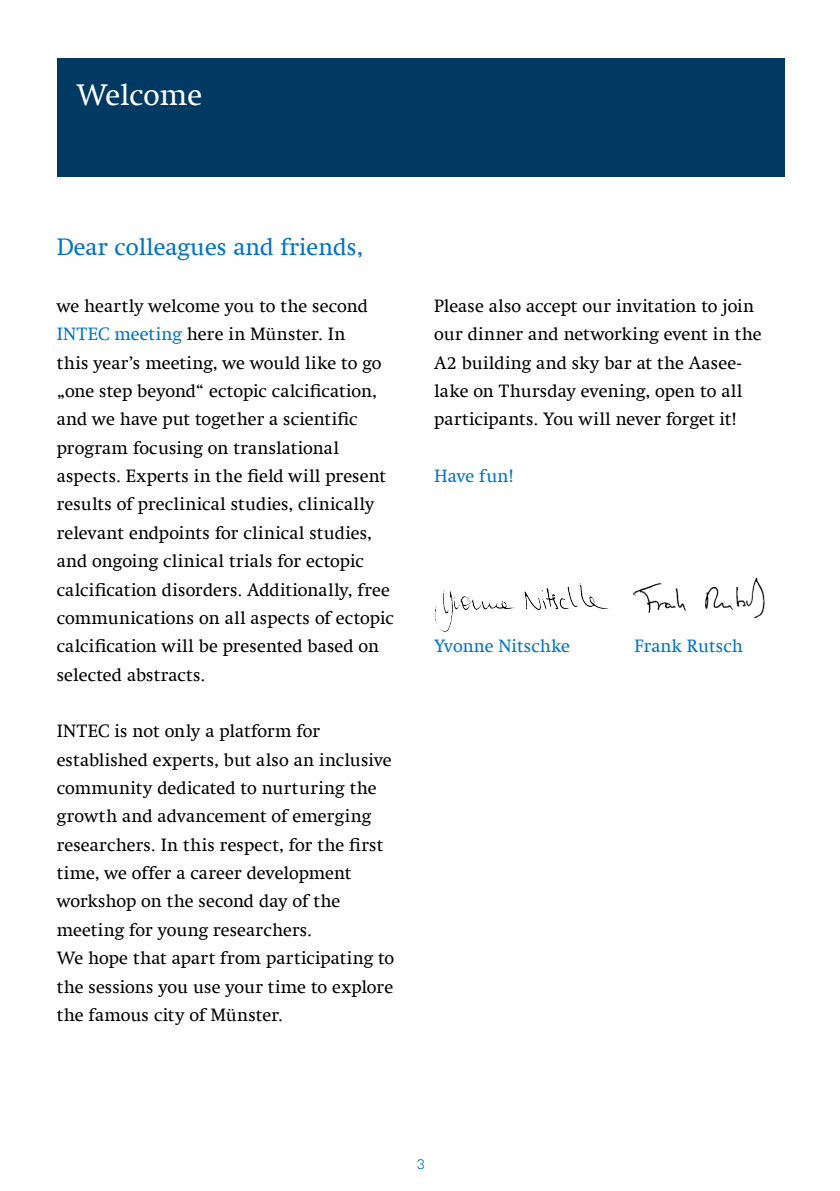
<style>
.page{position:relative;width:840px;height:1191px;background:#fff}
.page>*{position:absolute;margin:0;border:0;box-sizing:border-box;transform-origin:0 0}
.t1{font:30px "Swift Com";color:#fff}
.t2{font:24px "Swift Com";color:#0074c5}
.t3{font:18px/28.4px "Swift Com";letter-spacing:.005em;color:#000}
.t4{font:18px "Swift Com";color:#0074c5}
.t5{font:300 14px "Univers Com 45";color:#0074c5}
.s1{color:#0074c5}
</style>
<div class="page">
<div style="left:57px;top:59px;width:727px;height:118px;background:#003a63"></div>
<img style="left:434px;top:583px;width:177px;height:49px">
<img style="left:632px;top:577px;width:133px;height:40px">
<h1 class="t1" style="left:77px;top:78px;width:127px">Welcome</h1>
<h2 class="t2" style="left:57px;top:233px;width:308px">Dear colleagues and friends,</h2>
<p class="t3" style="left:57px;top:292px;width:338px">we heartly welcome you to the second <span class="s1">INTEC meeting</span> here in Münster. In<br>this year’s meeting, we would like to go „one step beyond“ ectopic calcification, and we have put together a scientific program focusing on translational aspects. Experts in the field will present results of preclinical studies, clinically relevant endpoints for clinical studies, and ongoing clinical trials for ectopic calcification disorders. Additionally, free communications on all aspects of ectopic calcification will be presented based on selected abstracts.</p>
<p class="t3" style="left:57px;top:717px;width:339px">INTEC is not only a platform for established experts, but also an inclusive community dedicated to nurturing the growth and advancement of emerging researchers. In this respect, for the first time, we offer a career development workshop on the second day of the meeting for young researchers.<br>We hope that apart from participating to the sessions you use your time to explore the famous city of Münster.</p>
<p class="t3" style="left:434px;top:292px;width:329px">Please also accept our invitation to join our dinner and networking event in the A2 building and sky bar at the Aasee&shy;lake on Thursday evening, open to all participants. You will never forget it!</p>
<p class="t4" style="left:434px;top:465px;width:81px">Have fun!</p>
<p class="t4" style="left:434px;top:635px;width:137px">Yvonne Nitschke</p>
<p class="t4" style="left:634px;top:635px;width:110px">Frank Rutsch</p>
<p class="t5" style="left:417px;top:1155px;width:9px">3</p>
</div>
